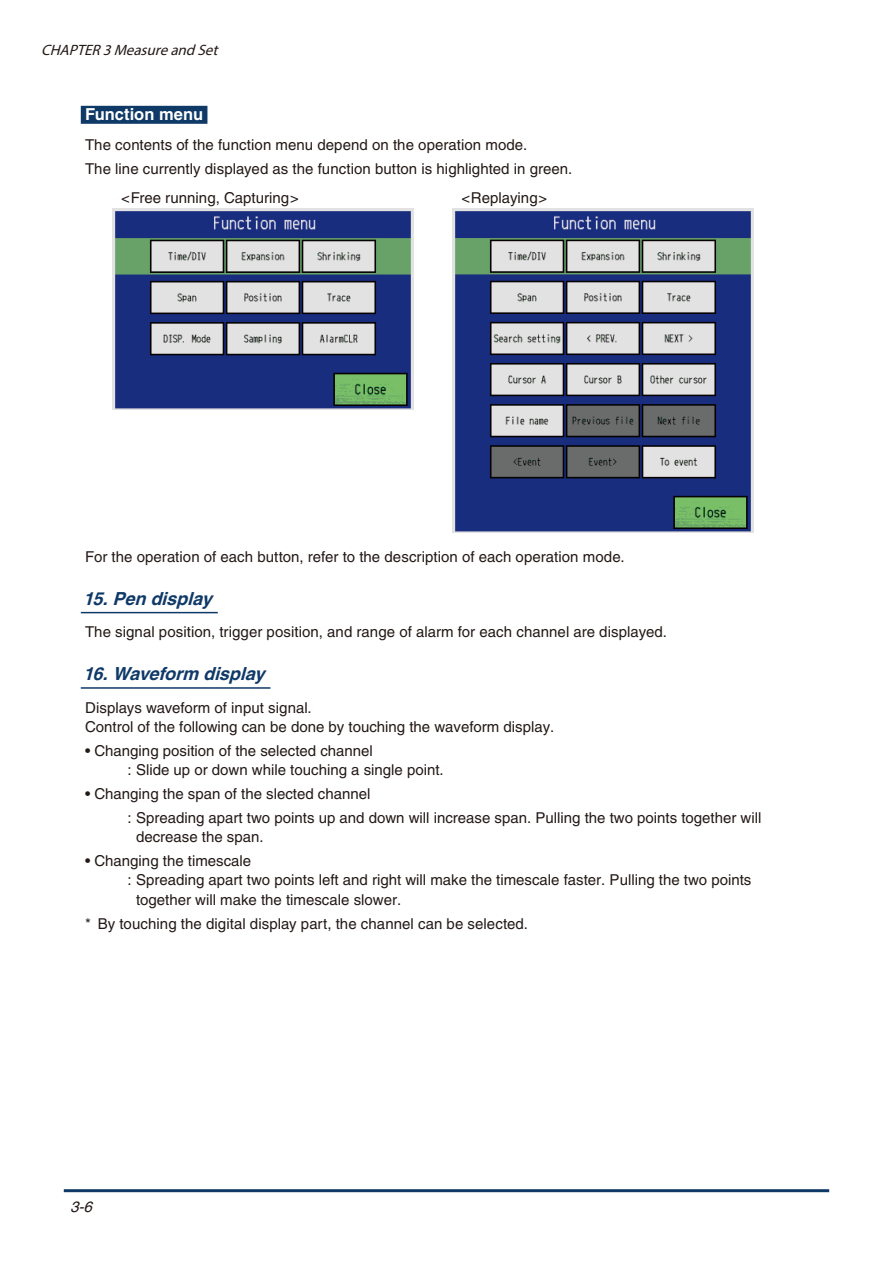
<style>
.page{position:relative;width:893px;height:1263px;background:#fff}
.page>*{position:absolute;margin:0;border:0;box-sizing:border-box;transform-origin:0 0}
.t1{font:italic 700 18px "Helvetica";color:#0f3967}
.t2{font:700 16.5px "Helvetica";color:#fff}
.t3{font:15px/23.7px "Helvetica";color:#231916}
.t4{font:italic 15px "Myriad Pro";color:#231916}
.t5{font:italic 15px "Helvetica";color:#231916}
</style>
<div class="page">
<hr style="left:64px;top:1189px;width:765px;height:3px;background:#0f3967">
<div style="left:81px;top:106px;width:126px;height:18px;background:#0f3967"></div>
<hr style="left:81px;top:612px;width:137px;height:1px;background:#0f3967">
<hr style="left:81px;top:687px;width:189px;height:2px;background:#0f3967">
<img style="left:113px;top:209px;width:301px;height:201px">
<img style="left:453px;top:209px;width:301px;height:324px">
<p class="t4" style="left:41px;top:41px;width:183px">CHAPTER3MeasureandSet</p>
<p class="t2" style="left:85px;top:105px;width:120px">Function menu</p>
<p class="t3" style="left:85px;top:133px;width:489px">The contents of the function menu depend on the operation mode.<br>The line currently displayed as the function button is highlighted in green.</p>
<p class="t3" style="left:121px;top:185px;width:179px">&lt;Free running, Capturing&gt;</p>
<p class="t3" style="left:461px;top:185px;width:87px">&lt;Replaying&gt;</p>
<p class="t3" style="left:85px;top:545px;width:541px">For the operation of each button, refer to the description of each operation mode.</p>
<p class="t1" style="left:83px;top:588px;width:136px">15.Pen display</p>
<p class="t3" style="left:85px;top:620px;width:583px">The signal position, trigger position, and range of alarm for each channel are displayed.</p>
<p class="t1" style="left:83px;top:663px;width:188px">16.Waveform display</p>
<p class="t3" style="left:85px;top:698px;width:471px;line-height:19.5px">Displays waveform of input signal.<br>Control of the following can be done by touching the waveform display.</p>
<p class="t3" style="left:128px;top:741px;width:318px;line-height:19.5px;text-indent:-43px">• Changing position of the selected channel<br>: Slide up or down while touching a single point.</p>
<p class="t3" style="left:128px;top:782px;width:635px;text-indent:-43px">• Changing the span of the slected channel<br>: Spreading apart two points up and down will increase span. Pulling the two points together will</p>
<p class="t3" style="left:136px;top:825px;width:129px">decrease the span.</p>
<p class="t3" style="left:85px;top:849px;width:168px">• Changing the timescale</p>
<p class="t3" style="left:128px;top:868px;width:625px">: Spreading apart two points left and right will make the timescale faster. Pulling the two points</p>
<p class="t3" style="left:136px;top:888px;width:267px">together will make the timescale slower.</p>
<p class="t3" style="left:85px;top:911px;width:445px">* By touching the digital display part, the channel can be selected.</p>
<p class="t5" style="left:70px;top:1198px;width:28px">3-6</p>
</div>
